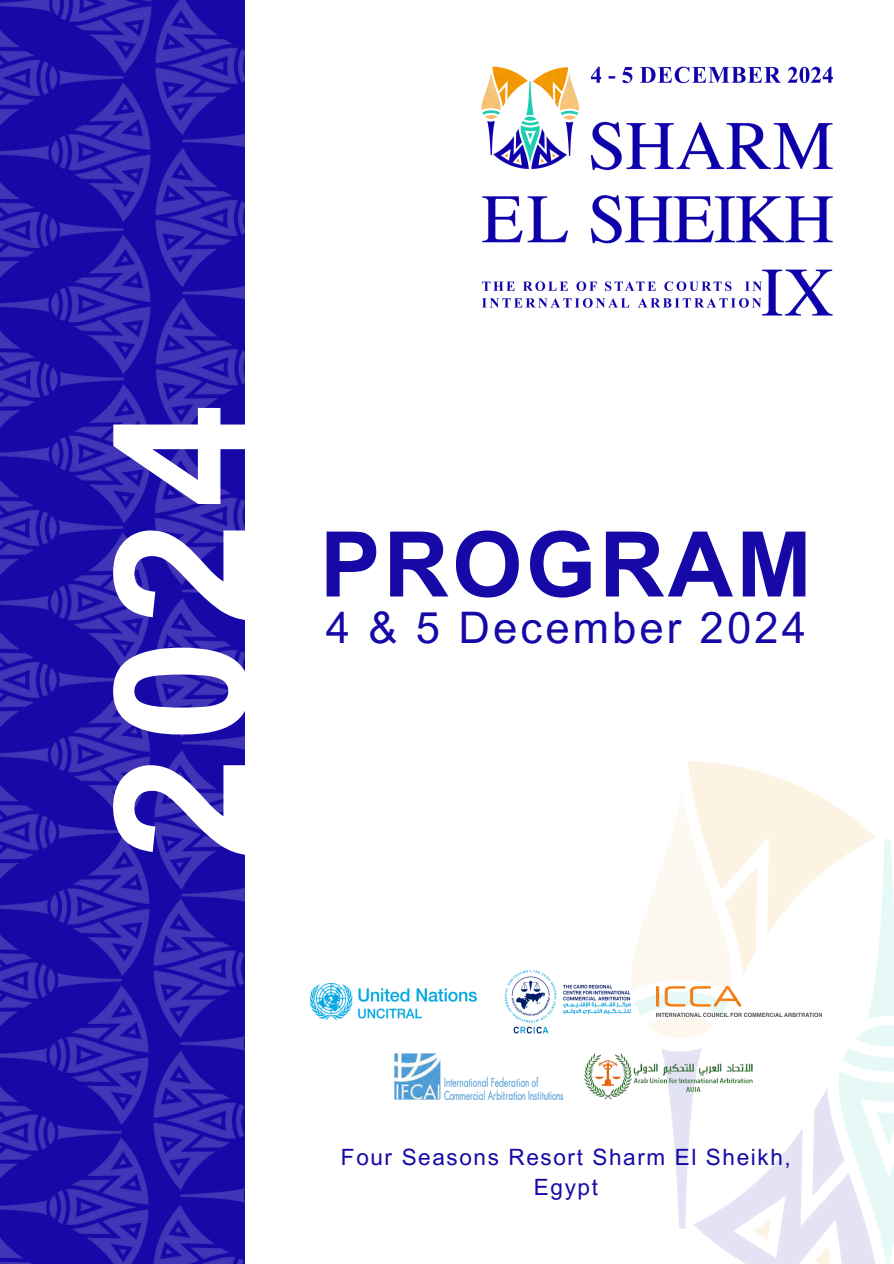
<style>
.page{position:relative;width:894px;height:1264px;background:#fff}
.page>*{position:absolute;margin:0;border:0;box-sizing:border-box;transform-origin:0 0}
.t1{font:700 186.45px "Arial MT Pro";color:#fff}
.t2{font:700 90.6px "Arial MT Pro";letter-spacing:.035em;color:#1708a8}
.t3{font:43.5px "Arial MT Pro";letter-spacing:.075em;color:#1708a8}
.t4{font:22.5px "Arial MT Pro";letter-spacing:.075em;color:#1708a8}
</style>
<div class="page">
<img style="left:0;top:0;width:245px;height:1263px">
<img style="left:481px;top:66px;width:352px;height:250px">
<img style="left:633px;top:761px;width:260px;height:502px">
<img style="left:311px;top:983px;width:165px;height:36px">
<img style="left:504px;top:963px;width:130px;height:77px">
<img style="left:584px;top:1053px;width:168px;height:46px">
<img style="left:394px;top:1053px;width:168px;height:46px">
<img style="left:656px;top:986px;width:164px;height:30px">
<h3 class="t1" style="left:112px;top:859px;width:457px;rotate:-90deg">2024</h3>
<p class="t2" style="left:320px;top:530px;width:493px">PROGRAM</p>
<h1 class="t3" style="left:326px;top:611px;width:481px">4 &amp; 5 December 2024</h1>
<p class="t4" style="left:341px;top:1148px;width:451px">Four Seasons Resort Sharm El Sheikh,</p>
<h2 class="t4" style="left:533px;top:1178px;width:66px">Egypt</h2>
</div>
